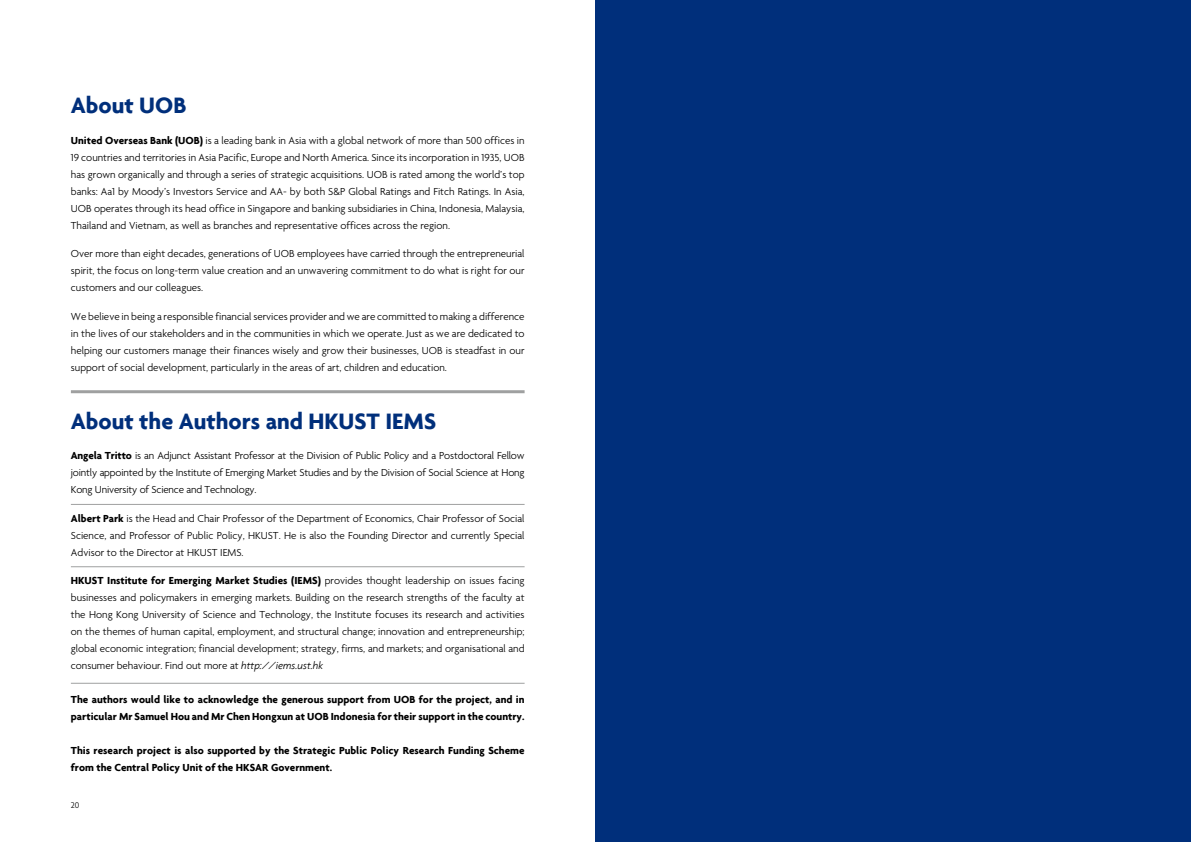
<style>
.page{position:relative;width:1191px;height:842px;background:#fff}
.page>*{position:absolute;margin:0;border:0;box-sizing:border-box;transform-origin:0 0}
.t1{font:700 24px "Agenda";color:#002f7b}
.t2{font:300 11px/17px "Agenda";color:#000;text-align:justify}
.t3{font:700 11px/17px "Agenda";color:#000}
.t4{font:300 9px "Agenda";color:#000}
.s1{font-weight:700}
.s2{font-style:italic}
</style>
<div class="page">
<div style="left:595px;top:0;width:596px;height:842px;background:#002f7b"></div>
<hr style="left:71px;top:504px;width:453px;height:1px;background:#9fa0a0">
<hr style="left:71px;top:566px;width:453px;height:1px;background:#9fa0a0">
<hr style="left:71px;top:683px;width:453px;height:1px;background:#9fa0a0">
<hr style="left:71px;top:390px;width:453px;height:3px;background:#9fa0a0">
<h1 class="t1" style="left:71px;top:91px;width:117px">About UOB</h1>
<p class="t2" style="left:71px;top:132px;width:455px"><span class="s1">United Overseas Bank (UOB)</span> is a leading bank in Asia with a global network of more than 500 offices in 19 countries and territories in Asia Pacific, Europe and North America. Since its incorporation in 1935, UOB has grown organically and through a series of strategic acquisitions. UOB is rated among the world’s top banks: Aa1 by Moody’s Investors Service and AA- by both S&amp;P Global Ratings and Fitch Ratings. In Asia, UOB operates through its head office in Singapore and banking subsidiaries in China, Indonesia, Malaysia, Thailand and Vietnam, as well as branches and representative offices across the region.</p>
<p class="t2" style="left:71px;top:245px;width:455px">Over more than eight decades, generations of UOB employees have carried through the entrepreneurial spirit, the focus on long-term value creation and an unwavering commitment to do what is right for our customers and our colleagues.</p>
<p class="t2" style="left:71px;top:307px;width:455px">We believe in being a responsible financial services provider and we are committed to making a difference in the lives of our stakeholders and in the communities in which we operate. Just as we are dedicated to helping our customers manage their finances wisely and grow their businesses, UOB is steadfast in our support of social development, particularly in the areas of art, children and education.</p>
<h1 class="t1" style="left:71px;top:406px;width:367px">About the Authors and HKUST IEMS</h1>
<p class="t2" style="left:71px;top:447px;width:455px"><span class="s1">Angela Tritto</span> is an Adjunct Assistant Professor at the Division of Public Policy and a Postdoctoral Fellow jointly appointed by the Institute of Emerging Market Studies and by the Division of Social Science at Hong Kong University of Science and Technology.</p>
<p class="t2" style="left:71px;top:509px;width:455px"><span class="s1">Albert Park</span> is the Head and Chair Professor of the Department of Economics, Chair Professor of Social Science, and Professor of Public Policy, HKUST. He is also the Founding Director and currently Special Advisor to the Director at HKUST IEMS.</p>
<p class="t2" style="left:71px;top:572px;width:455px"><span class="s1">HKUST Institute for Emerging Market Studies (IEMS)</span> provides thought leadership on issues facing businesses and policymakers in emerging markets. Building on the research strengths of the faculty at the Hong Kong University of Science and Technology, the Institute focuses its research and activities on the themes of human capital, employment, and structural change; innovation and entrepreneurship; global economic integration; financial development; strategy, firms, and markets; and organisational and consumer behaviour. Find out more at <span class="s2">http://iems.ust.hk</span></p>
<p class="t3" style="left:71px;top:691px;width:455px">The authors would like to acknowledge the generous support from UOB for the project, and in particular Mr Samuel Hou and Mr Chen Hongxun at UOB Indonesia for their support in the country.</p>
<p class="t3" style="left:71px;top:742px;width:455px">This research project is also supported by the Strategic Public Policy Research Funding Scheme from the Central Policy Unit of the HKSAR Government.</p>
<p class="t4" style="left:71px;top:800px;width:10px">20</p>
</div>
